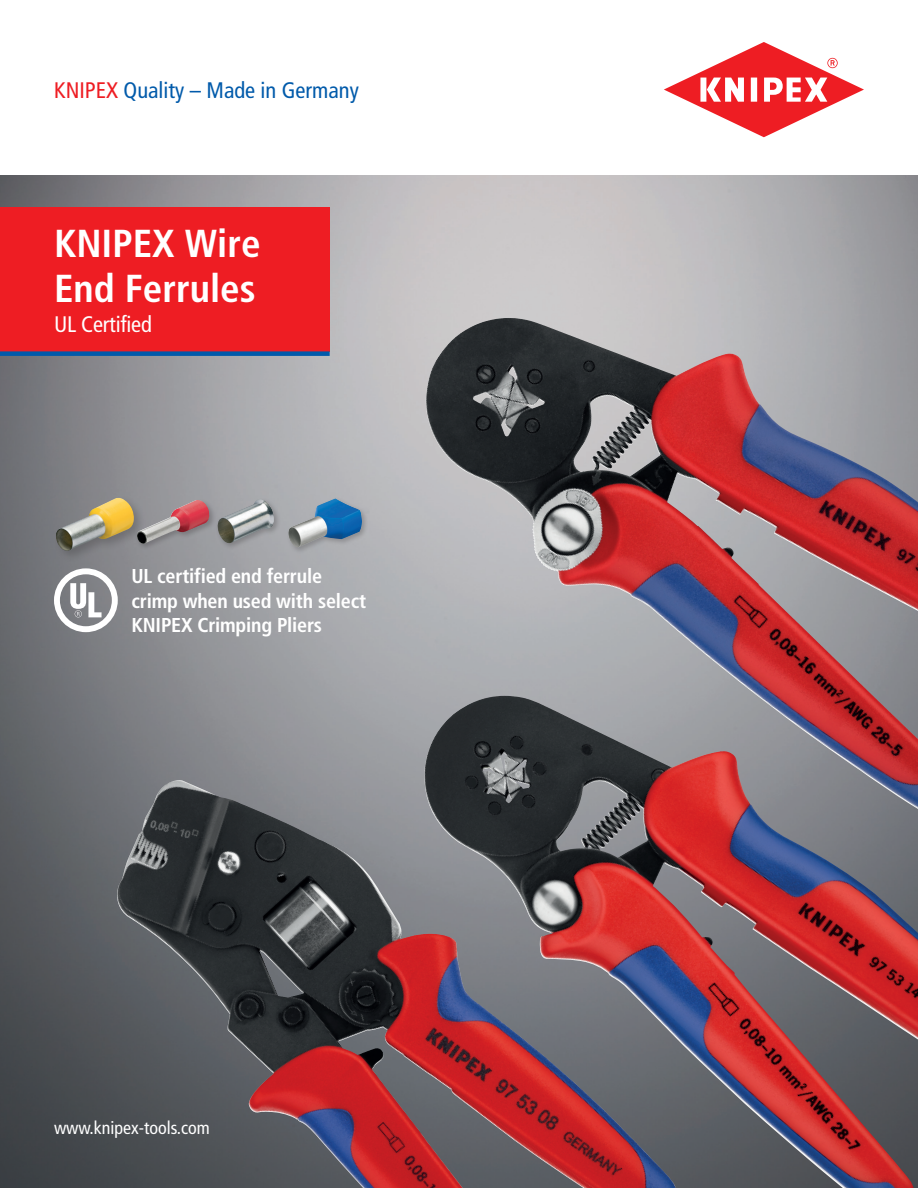
<style>
.page{position:relative;width:918px;height:1188px;background:#fff}
.page>*{position:absolute;margin:0;border:0;box-sizing:border-box;transform-origin:0 0}
.t1{font:700 condensed 39px/45px "Frutiger LT Com";color:#fff}
.t2{font:condensed 22.5px "Frutiger LT Com";color:#015aaa}
.t3{font:condensed 22.5px "Frutiger LT Com";letter-spacing:-.01em;color:#fff}
.t4{font:700 condensed 20.1px/24.3px "Frutiger LT Com";letter-spacing:-.01em;color:#fff}
.t5{font:condensed 18px "Frutiger LT Com";color:#fff}
.s1{color:#ee1d23}
</style>
<div class="page">
<img style="left:0;top:175px;width:918px;height:1013px">
<div style="left:0;top:207px;width:330px;height:144px;background:#ee1d23"></div>
<div style="left:0;top:351px;width:330px;height:5px;background:#015aaa"></div>
<svg style="left:664px;top:42px;width:200px;height:95px"></svg>
<img style="left:426px;top:320px;width:492px;height:376px">
<img style="left:423px;top:696px;width:495px;height:492px">
<img style="left:116px;top:780px;width:560px;height:408px">
<div style="left:56px;top:495px;width:89px;height:68px;background:#231f20;opacity:.25"></div>
<img style="left:56px;top:498px;width:79px;height:54px">
<div style="left:287px;top:497px;width:82px;height:57px;background:#231f20;opacity:.25"></div>
<img style="left:288px;top:499px;width:75px;height:48px">
<div style="left:216px;top:497px;width:65px;height:53px;background:#231f20;opacity:.25"></div>
<img style="left:216px;top:499px;width:59px;height:45px">
<div style="left:135px;top:498px;width:81px;height:53px;background:#231f20;opacity:.25"></div>
<img style="left:136px;top:500px;width:73px;height:45px">
<svg style="left:54px;top:568px;width:64px;height:64px"></svg>
<p class="t2" style="left:54px;top:77px;width:306px"><span class="s1">KNIPEX</span> Quality – Made in Germany</p>
<h1 class="t1" style="left:54px;top:221px;width:208px">KNIPEX Wire<br>End Ferrules</h1>
<p class="t3" style="left:54px;top:311px;width:99px">UL Certified</p>
<p class="t4" style="left:132px;top:564px;width:236px">UL certified end ferrule crimp when used with select<br>KNIPEX Crimping Pliers</p>
<p class="t5" style="left:54px;top:1117px;width:157px">www.knipex-tools.com</p>
</div>
